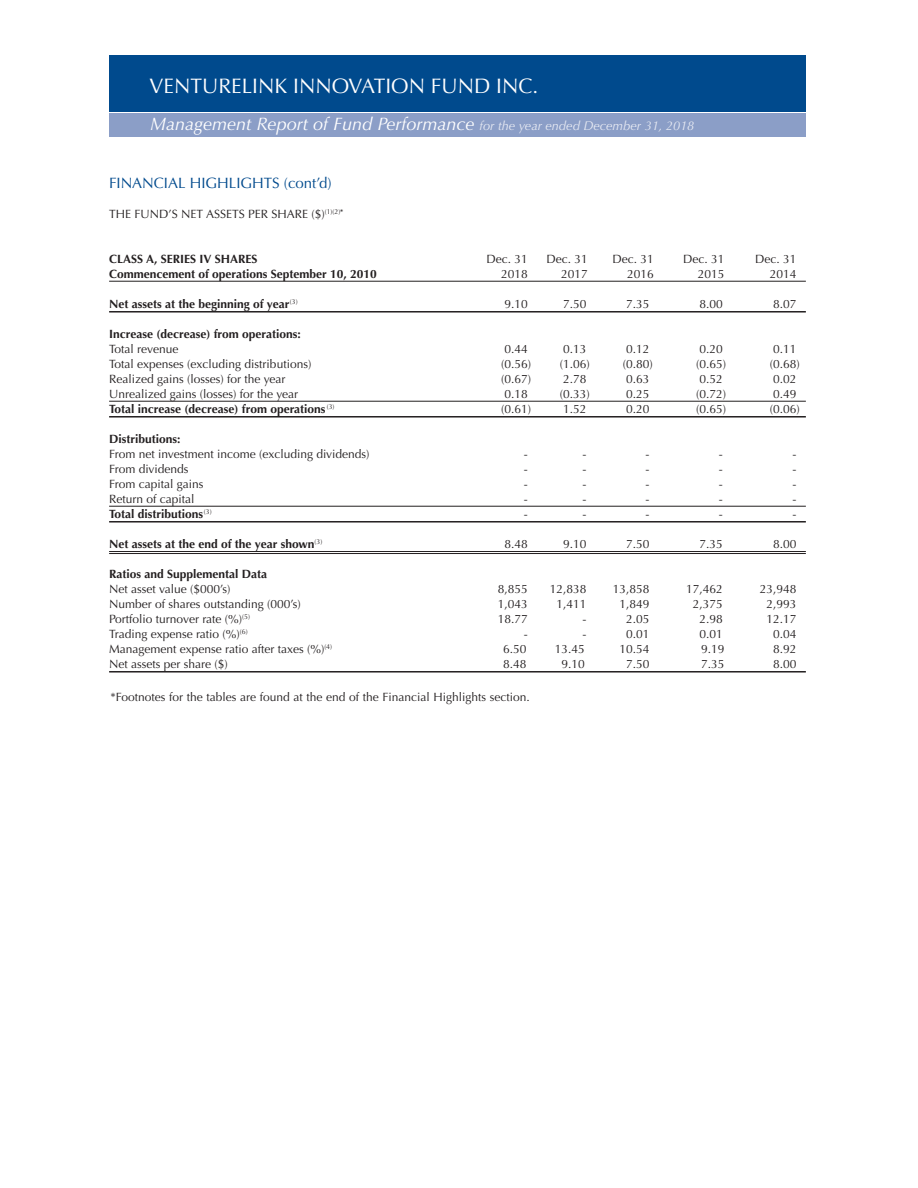
<style>
.page{position:relative;width:918px;height:1188px;background:#fff}
.page>*{position:absolute;margin:0;border:0;box-sizing:border-box;transform-origin:0 0}
.t1{font:21px "Optima";color:#fff}
.t2{font:italic 18px "Optima";color:#fff}
.t3{font:15px "Optima";color:#004a8d}
.t4{font:12px/15px "Optima";color:#231f20}
.t5{font:700 12px/15px "Optima";color:#231f20}
.t6{font:7.05px "Optima";color:#231f20}
.s1{font-size:12.75px;color:#e7eaf3}
.s2{font-weight:700}
</style>
<div class="page">
<div style="left:109px;top:55px;width:697px;height:57px;background:#004a8d"></div>
<div style="left:109px;top:113px;width:697px;height:24px;background:#8b9ec7"></div>
<hr style="left:109px;top:281px;width:697px;height:1px;background:#231f20">
<hr style="left:109px;top:311px;width:697px;height:2px;background:#231f20">
<hr style="left:109px;top:401px;width:697px;height:1px;background:#231f20">
<hr style="left:109px;top:416px;width:697px;height:2px;background:#231f20">
<hr style="left:109px;top:506px;width:697px;height:1px;background:#231f20">
<hr style="left:109px;top:521px;width:697px;height:2px;background:#231f20">
<hr style="left:109px;top:551px;width:697px;height:1px;background:#231f20">
<hr style="left:109px;top:553px;width:697px;height:1px;background:#231f20">
<hr style="left:109px;top:671px;width:697px;height:2px;background:#231f20">
<h1 class="t1" style="left:150px;top:74px;width:390px">VENTURELINK INNOVATION FUND INC.</h1>
<h2 class="t2" style="left:150px;top:113px;width:546px">Management Report of Fund Performance <span class="s1">for the year ended December 31, 2018</span></h2>
<p class="t3" style="left:109px;top:174px;width:224px">FINANCIAL HIGHLIGHTS (cont’d)</p>
<p class="t4" style="left:109px;top:206px;width:236px">THE FUND’S NET ASSETS PER SHARE ($)<sup>(1)(2)</sup><sup>*</sup></p>
<p class="t5" style="left:109px;top:251px;width:269px">CLASS A, SERIES IV SHARES<br>Commencement of operations September 10, 2010</p>
<p class="t5" style="left:109px;top:296px;width:190px">Net assets at the beginning of year<sup>(3)</sup></p>
<p class="t5" style="left:109px;top:326px;width:193px">Increase (decrease) from operations:</p>
<p class="t4" style="left:109px;top:341px;width:204px">Total revenue<br>Total expenses (excluding distributions)<br>Realized gains (losses) for the year Unrealized gains (losses) for the year</p>
<p class="t5" style="left:109px;top:401px;width:218px">Total increase (decrease) from operations</p>
<p class="t6" style="left:327px;top:402px;width:9px">(3)</p>
<p class="t5" style="left:109px;top:431px;width:73px">Distributions:</p>
<p class="t4" style="left:109px;top:446px;width:262px">From net investment income (excluding dividends)<br>From dividends<br>From capital gains<br>Return of capital<br><span class="s2">Total distributions</span><sup>(3)</sup></p>
<p class="t5" style="left:109px;top:536px;width:215px">Net assets at the end of the year shown<sup>(3)</sup></p>
<p class="t5" style="left:109px;top:566px;width:160px">Ratios and Supplemental Data</p>
<p class="t4" style="left:109px;top:581px;width:225px">Net asset value ($000’s)<br>Number of shares outstanding (000’s)<br>Portfolio turnover rate (%)<sup>(5)<br></sup>Trading expense ratio (%)<sup>(6)<br></sup>Management expense ratio after taxes (%)<sup>(4)<br></sup>Net assets per share ($)</p>
<p class="t4" style="left:111px;top:689px;width:421px">*Footnotes for the tables are found at the end of the Financial Highlights section.</p>
<p class="t4" style="left:487px;top:251px;width:43px">Dec. 31</p>
<p class="t4" style="left:547px;top:251px;width:43px">Dec. 31</p>
<p class="t4" style="left:613px;top:251px;width:43px">Dec. 31</p>
<p class="t4" style="left:683px;top:251px;width:43px">Dec. 31</p>
<p class="t4" style="left:755px;top:251px;width:43px">Dec. 31</p>
<p class="t4" style="left:501px;top:266px;width:28px">2018</p>
<p class="t4" style="left:561px;top:266px;width:28px">2017</p>
<p class="t4" style="left:627px;top:266px;width:28px">2016</p>
<p class="t4" style="left:698px;top:266px;width:28px">2015</p>
<p class="t4" style="left:770px;top:266px;width:28px">2014</p>
<p class="t4" style="left:505px;top:296px;width:25px">9.10</p>
<p class="t4" style="left:563px;top:296px;width:25px">7.50</p>
<p class="t4" style="left:626px;top:296px;width:25px">7.35</p>
<p class="t4" style="left:700px;top:296px;width:25px">8.00</p>
<p class="t4" style="left:773px;top:296px;width:25px">8.07</p>
<p class="t4" style="left:505px;top:341px;width:25px">0.44</p>
<p class="t4" style="left:563px;top:341px;width:25px">0.13</p>
<p class="t4" style="left:626px;top:341px;width:25px">0.12</p>
<p class="t4" style="left:700px;top:341px;width:25px">0.20</p>
<p class="t4" style="left:773px;top:341px;width:25px">0.11</p>
<p class="t4" style="left:501px;top:356px;width:32px">(0.56)</p>
<p class="t4" style="left:560px;top:356px;width:32px">(1.06)</p>
<p class="t4" style="left:623px;top:356px;width:32px">(0.80)</p>
<p class="t4" style="left:696px;top:356px;width:32px">(0.65)</p>
<p class="t4" style="left:770px;top:356px;width:32px">(0.68)</p>
<p class="t4" style="left:501px;top:371px;width:32px">(0.67)</p>
<p class="t4" style="left:563px;top:371px;width:25px">2.78</p>
<p class="t4" style="left:626px;top:371px;width:25px">0.63</p>
<p class="t4" style="left:700px;top:371px;width:25px">0.52</p>
<p class="t4" style="left:773px;top:371px;width:25px">0.02</p>
<p class="t4" style="left:505px;top:386px;width:25px">0.18</p>
<p class="t4" style="left:560px;top:386px;width:32px">(0.33)</p>
<p class="t4" style="left:626px;top:386px;width:25px">0.25</p>
<p class="t4" style="left:696px;top:386px;width:32px">(0.72)</p>
<p class="t4" style="left:773px;top:386px;width:25px">0.49</p>
<p class="t4" style="left:501px;top:401px;width:32px">(0.61)</p>
<p class="t4" style="left:563px;top:401px;width:25px">1.52</p>
<p class="t4" style="left:626px;top:401px;width:25px">0.20</p>
<p class="t4" style="left:696px;top:401px;width:32px">(0.65)</p>
<p class="t4" style="left:770px;top:401px;width:32px">(0.06)</p>
<p class="t4" style="left:524px;top:446px;width:5px">-</p>
<p class="t4" style="left:582px;top:446px;width:5px">-</p>
<p class="t4" style="left:645px;top:446px;width:5px">-</p>
<p class="t4" style="left:719px;top:446px;width:5px">-</p>
<p class="t4" style="left:792px;top:446px;width:5px">-</p>
<p class="t4" style="left:524px;top:461px;width:5px">-</p>
<p class="t4" style="left:582px;top:461px;width:5px">-</p>
<p class="t4" style="left:645px;top:461px;width:5px">-</p>
<p class="t4" style="left:719px;top:461px;width:5px">-</p>
<p class="t4" style="left:792px;top:461px;width:5px">-</p>
<p class="t4" style="left:524px;top:476px;width:5px">-</p>
<p class="t4" style="left:582px;top:476px;width:5px">-</p>
<p class="t4" style="left:645px;top:476px;width:5px">-</p>
<p class="t4" style="left:719px;top:476px;width:5px">-</p>
<p class="t4" style="left:792px;top:476px;width:5px">-</p>
<p class="t4" style="left:524px;top:491px;width:5px">-</p>
<p class="t4" style="left:582px;top:491px;width:5px">-</p>
<p class="t4" style="left:645px;top:491px;width:5px">-</p>
<p class="t4" style="left:719px;top:491px;width:5px">-</p>
<p class="t4" style="left:792px;top:491px;width:5px">-</p>
<p class="t4" style="left:524px;top:506px;width:5px">-</p>
<p class="t4" style="left:582px;top:506px;width:5px">-</p>
<p class="t4" style="left:645px;top:506px;width:5px">-</p>
<p class="t4" style="left:719px;top:506px;width:5px">-</p>
<p class="t4" style="left:792px;top:506px;width:5px">-</p>
<p class="t4" style="left:505px;top:536px;width:25px">8.48</p>
<p class="t4" style="left:563px;top:536px;width:25px">9.10</p>
<p class="t4" style="left:626px;top:536px;width:25px">7.50</p>
<p class="t4" style="left:700px;top:536px;width:25px">7.35</p>
<p class="t4" style="left:773px;top:536px;width:25px">8.00</p>
<p class="t4" style="left:498px;top:581px;width:32px">8,855</p>
<p class="t4" style="left:550px;top:581px;width:38px">12,838</p>
<p class="t4" style="left:613px;top:581px;width:38px">13,858</p>
<p class="t4" style="left:686px;top:581px;width:38px">17,462</p>
<p class="t4" style="left:760px;top:581px;width:38px">23,948</p>
<p class="t4" style="left:498px;top:596px;width:32px">1,043</p>
<p class="t4" style="left:556px;top:596px;width:32px">1,411</p>
<p class="t4" style="left:619px;top:596px;width:32px">1,849</p>
<p class="t4" style="left:693px;top:596px;width:32px">2,375</p>
<p class="t4" style="left:766px;top:596px;width:32px">2,993</p>
<p class="t4" style="left:498px;top:611px;width:32px">18.77</p>
<p class="t4" style="left:582px;top:611px;width:5px">-</p>
<p class="t4" style="left:626px;top:611px;width:25px">2.05</p>
<p class="t4" style="left:700px;top:611px;width:25px">2.98</p>
<p class="t4" style="left:766px;top:611px;width:32px">12.17</p>
<p class="t4" style="left:524px;top:626px;width:5px">-</p>
<p class="t4" style="left:582px;top:626px;width:5px">-</p>
<p class="t4" style="left:626px;top:626px;width:25px">0.01</p>
<p class="t4" style="left:700px;top:626px;width:25px">0.01</p>
<p class="t4" style="left:773px;top:626px;width:25px">0.04</p>
<p class="t4" style="left:503px;top:641px;width:25px">6.50</p>
<p class="t4" style="left:555px;top:641px;width:32px">13.45</p>
<p class="t4" style="left:619px;top:641px;width:32px">10.54</p>
<p class="t4" style="left:701px;top:641px;width:25px">9.19</p>
<p class="t4" style="left:773px;top:641px;width:25px">8.92</p>
<p class="t4" style="left:503px;top:656px;width:25px">8.48</p>
<p class="t4" style="left:562px;top:656px;width:25px">9.10</p>
<p class="t4" style="left:626px;top:656px;width:25px">7.50</p>
<p class="t4" style="left:701px;top:656px;width:25px">7.35</p>
<p class="t4" style="left:773px;top:656px;width:25px">8.00</p>
</div>
